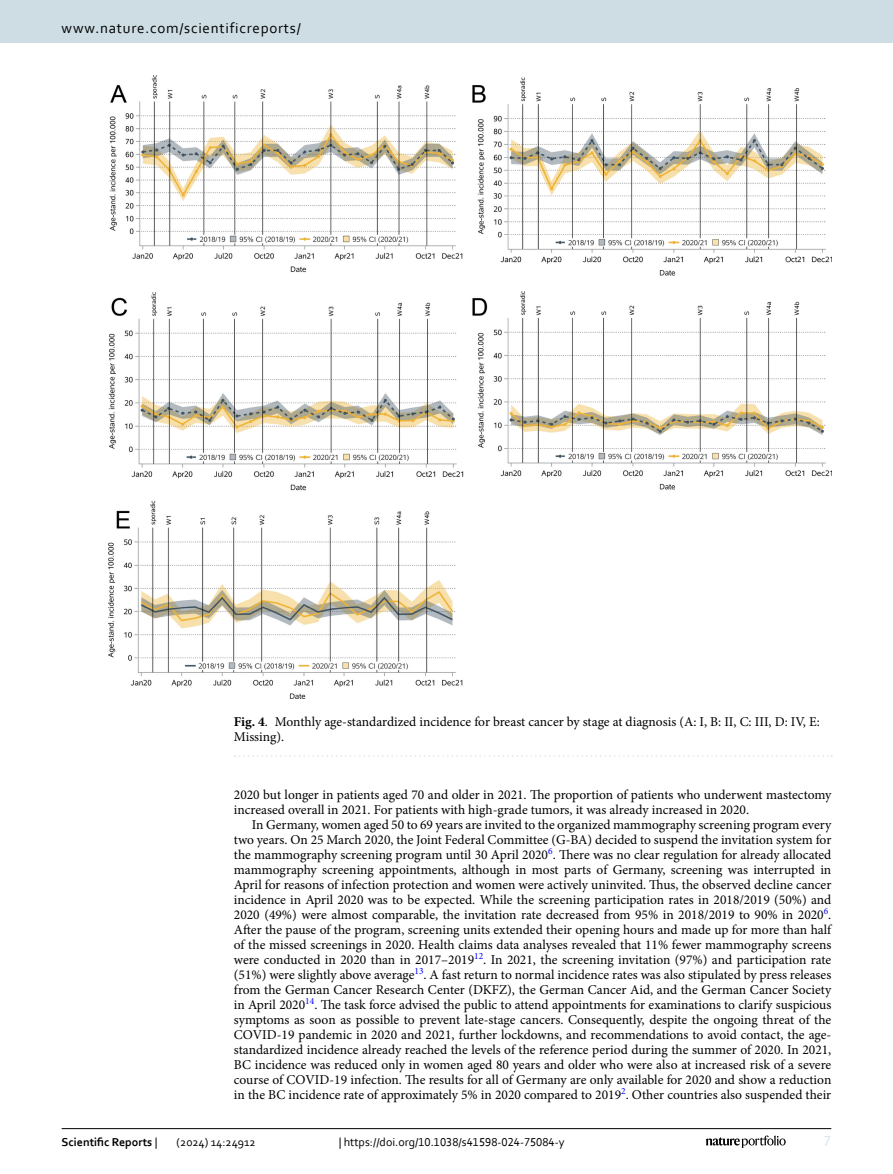
<style>
.page{position:relative;width:893px;height:1174px;background:#fff}
.page>*{position:absolute;margin:0;border:0;box-sizing:border-box;transform-origin:0 0}
.t1{font:15px "Corbel";letter-spacing:.05em;color:#000}
.t2{font:15px "Corbel";color:#d9e4eb}
.Body_Text_Indent{font:13.5px/15px "Minion Pro";color:#000;text-align:justify}
.Body_Text{font:13.5px/15px "Minion Pro";color:#000}
.Figure_Caption{font:13.5px/15px "Minion Pro";letter-spacing:-.005em;color:#000}
.t3{font:12px "Corbel";color:#000}
.t4{font:700 12px "Corbel";color:#000}
.s1{font-weight:700}
.s2{font-weight:400}
</style>
<div class="page">
<img style="left:109px;top:76px;width:722px;height:622px">
<svg style="left:235px;top:755px;width:597px;height:2px"></svg>
<hr style="left:62px;top:1128px;width:769px;height:1px;background:#000">
<svg style="left:706px;top:1135px;width:80px;height:12px"></svg>
<div style="left:0;top:0;width:893px;height:43px;background:#cedde4"></div>
<p class="t1" style="left:62px;top:18px;width:241px">www.nature.com/scientificreports/</p>
<p class="Figure_Caption" style="left:234px;top:714px;width:587px"><span class="s1">Fig. 4</span>. Monthly age-standardized incidence for breast cancer by stage at diagnosis (A: I, B: II, C: III, D: IV, E:<br>Missing).</p>
<p class="Body_Text" style="left:234px;top:787px;width:599px">2020 but longer in patients aged 70 and older in 2021. The proportion of patients who underwent mastectomy increased overall in 2021. For patients with high-grade tumors, it was already increased in 2020.</p>
<p class="Body_Text_Indent" style="left:234px;top:817px;width:599px;text-indent:18px">In Germany, women aged 50 to 69 years are invited to the organized mammography screening program every two years. On 25 March 2020, the Joint Federal Committee (G-BA) decided to suspend the invitation system for the mammography screening program until 30 April 2020<sup>6</sup>. There was no clear regulation for already allocated mammography screening appointments, although in most parts of Germany, screening was interrupted in April for reasons of infection protection and women were actively uninvited. Thus, the observed decline cancer incidence in April 2020 was to be expected. While the screening participation rates in 2018/2019 (50%) and 2020 (49%) were almost comparable, the invitation rate decreased from 95% in 2018/2019 to 90% in 2020<sup>6</sup>.<br>After the pause of the program, screening units extended their opening hours and made up for more than half of the missed screenings in 2020. Health claims data analyses revealed that 11% fewer mammography screens were conducted in 2020 than in 2017–2019<sup>12</sup>. In 2021, the screening invitation (97%) and participation rate (51%) were slightly above average<sup>13</sup>. A fast return to normal incidence rates was also stipulated by press releases from the German Cancer Research Center (DKFZ), the German Cancer Aid, and the German Cancer Society in April 2020<sup>14</sup>. The task force advised the public to attend appointments for examinations to clarify suspicious symptoms as soon as possible to prevent late-stage cancers. Consequently, despite the ongoing threat of the COVID-19 pandemic in 2020 and 2021, further lockdowns, and recommendations to avoid contact, the age&shy;standardized incidence already reached the levels of the reference period during the summer of 2020. In 2021, BC incidence was reduced only in women aged 80 years and older who were also at increased risk of a severe course of COVID-19 infection. The results for all of Germany are only available for 2020 and show a reduction in the BC incidence rate of approximately 5% in 2020 compared to 2019<sup>2</sup>. Other countries also suspended their</p>
<p class="t4" style="left:62px;top:1134px;width:97px">Scientific Reports <span class="s2">|</span></p>
<p class="t3" style="left:177px;top:1134px;width:81px">(2024) 14:24912</p>
<p class="t3" style="left:339px;top:1134px;width:227px">| https://doi.org/10.1038/s41598-024-75084-y</p>
<p class="t2" style="left:824px;top:1132px;width:9px">7</p>
</div>
